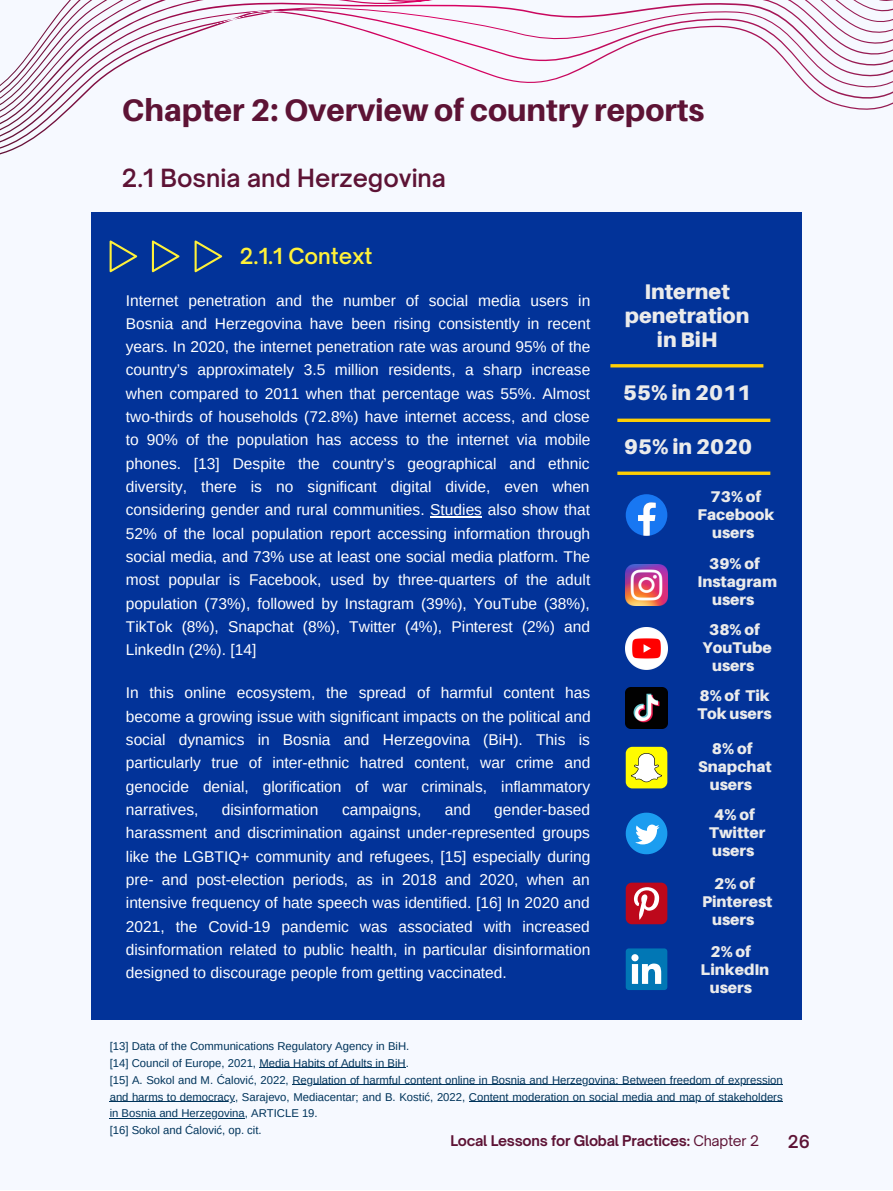
<style>
.page{position:relative;width:893px;height:1191px;background:#fff}
.page>*{position:absolute;margin:0;border:0;box-sizing:border-box;transform-origin:0 0}
.t1{font:800 31.05px "Aileron";color:#5d1335}
.t2{font:600 24px "Open Sauce One";color:#5d1335}
.t3{font:900 21.15px/24.3px "Aileron";color:#ebebeb;text-align:center}
.t4{font:600 21.15px "Open Sauce One";color:#fff139}
.t5{font:600 16.95px "Open Sauce One";color:#5d1335}
.t6{font:15.6px/23.2px "Arimo";color:#fff;text-align:justify}
.t7{font:900 15.6px/18px "Aileron";color:#ebebeb;text-align:center}
.t8{font:700 14.1px "Open Sauce One";letter-spacing:-.02em;color:#5d1335}
.t9{font:11.25px/17px "Arimo";color:#00345b;text-align:justify}
.s1{font-weight:400}
</style>
<div class="page">
<div style="left:0;top:0;width:892px;height:1189px;background:#f6f9ff"></div>
<div style="left:91px;top:212px;width:710px;height:807px;background:#023399"></div>
<svg style="left:194px;top:261px;width:21px;height:11px"></svg>
<svg style="left:152px;top:261px;width:21px;height:11px"></svg>
<svg style="left:110px;top:261px;width:20px;height:11px"></svg>
<svg style="left:0;top:0;width:892px;height:261px"></svg>
<hr style="left:610px;top:364px;width:153px;height:3px;background:#ffcf04">
<svg style="left:617px;top:418px;width:153px;height:4px"></svg>
<svg style="left:617px;top:471px;width:153px;height:4px"></svg>
<svg style="left:625px;top:494px;width:42px;height:42px"></svg>
<img style="left:625px;top:564px;width:42px;height:41px">
<img style="left:625px;top:687px;width:42px;height:41px">
<img style="left:625px;top:627px;width:42px;height:42px">
<svg style="left:625px;top:812px;width:42px;height:42px"></svg>
<svg style="left:625px;top:882px;width:42px;height:42px;background:#bf364a"></svg>
<div style="left:625px;top:746px;width:42px;height:42px;background:#fffc00;border-radius:7px"></div>
<svg style="left:631px;top:753px;width:31px;height:29px"></svg>
<div style="left:625px;top:948px;width:42px;height:41px;background:#0177b5;border-radius:3px"></div>
<svg style="left:631px;top:954px;width:30px;height:29px"></svg>
<hr style="left:430px;top:516px;width:52px;height:1px;background:#fff">
<hr style="left:259px;top:1067px;width:147px;height:1px;background:#00345b">
<hr style="left:292px;top:1084px;width:490px;height:1px;background:#00345b">
<hr style="left:110px;top:1101px;width:125px;height:1px;background:#00345b">
<hr style="left:469px;top:1101px;width:313px;height:1px;background:#00345b">
<hr style="left:110px;top:1118px;width:135px;height:1px;background:#00345b">
<p class="t1" style="left:122px;top:91px;width:584px">Chapter 2: Overview of country reports</p>
<p class="t2" style="left:122px;top:163px;width:325px">2.1 Bosnia and Herzegovina</p>
<p class="t4" style="left:240px;top:243px;width:134px">2.1.1 Context</p>
<p class="t6" style="left:126px;top:288px;width:466px">Internet penetration and the number of social media users in Bosnia and Herzegovina have been rising consistently in recent years. In 2020, the internet penetration rate was around 95% of the country’s approximately 3.5 million residents, a sharp increase when compared to 2011 when that percentage was 55%. Almost two-thirds of households (72.8%) have internet access, and close to 90% of the population has access to the internet via mobile phones. [13] Despite the country’s geographical and ethnic diversity, there is no significant digital divide, even when considering gender and rural communities. Studies also show that 52% of the local population report accessing information through social media, and 73% use at least one social media platform. The most popular is Facebook, used by three-quarters of the adult population (73%), followed by Instagram (39%), YouTube (38%), TikTok (8%), Snapchat (8%), Twitter (4%), Pinterest (2%) and LinkedIn (2%). [14]</p>
<p class="t6" style="left:126px;top:681px;width:466px">In this online ecosystem, the spread of harmful content has become a growing issue with significant impacts on the political and social dynamics in Bosnia and Herzegovina (BiH). This is particularly true of inter-ethnic hatred content, war crime and genocide denial, glorification of war criminals, inflammatory narratives,</p>
<p class="t6" style="left:126px;top:798px;width:466px;text-indent:368px">gender-based harassment and discrimination against under-represented groups like the LGBTIQ+ community and refugees, [15] especially during pre- and post-election periods, as in 2018 and 2020, when an intensive frequency of hate speech was identified. [16] In 2020 and 2021, the Covid-19 pandemic was associated with increased disinformation related to public health, in particular disinformation designed to discourage people from getting vaccinated.</p>
<p class="t6" style="left:222px;top:798px;width:98px">disinformation</p>
<p class="t6" style="left:342px;top:798px;width:81px">campaigns,</p>
<p class="t6" style="left:445px;top:798px;width:27px">and</p>
<p class="t3" style="left:624px;top:278px;width:126px">Internet penetration in BiH</p>
<p class="t3" style="left:623px;top:380px;width:129px">55% in 2011</p>
<p class="t3" style="left:624px;top:434px;width:129px">95% in 2020</p>
<p class="t7" style="left:697px;top:487px;width:78px">73% of<br>Facebook users</p>
<p class="t7" style="left:697px;top:554px;width:81px">39% of<br>Instagram users</p>
<p class="t7" style="left:702px;top:620px;width:71px">38% of<br>YouTube users</p>
<p class="t7" style="left:697px;top:686px;width:76px;text-align:left">8% of Tik<br>Tok users</p>
<p class="t7" style="left:698px;top:739px;width:75px">8% of<br>Snapchat users</p>
<p class="t7" style="left:709px;top:805px;width:58px">4% of<br>Twitter users</p>
<p class="t7" style="left:702px;top:873px;width:72px">2% of<br>Pinterest users</p>
<p class="t7" style="left:700px;top:942px;width:70px">2% of<br>LinkedIn users</p>
<p class="t9" style="left:110px;top:1037px;width:301px">[13] Data of the Communications Regulatory Agency in BiH.</p>
<p class="t9" style="left:110px;top:1054px;width:301px">[14] Council of Europe, 2021, Media Habits of Adults in BiH.</p>
<p class="t9" style="left:110px;top:1070px;width:674px">[15] A. Sokol and M. Ćalović, 2022, Regulation of harmful content online in Bosnia and Herzegovina: Between freedom of expression and harms to democracy, Sarajevo, Mediacentar; and B. Kostić, 2022, Content moderation on social media and map of stakeholders in Bosnia and Herzegovina, ARTICLE 19.</p>
<p class="t9" style="left:110px;top:1121px;width:153px">[16] Sokol and Ćalović, op. cit.</p>
<p class="t8" style="left:450px;top:1131px;width:310px">Local Lessons for Global Practices: <span class="s1">Chapter 2</span></p>
<p class="t5" style="left:787px;top:1131px;width:24px">26</p>
</div>
